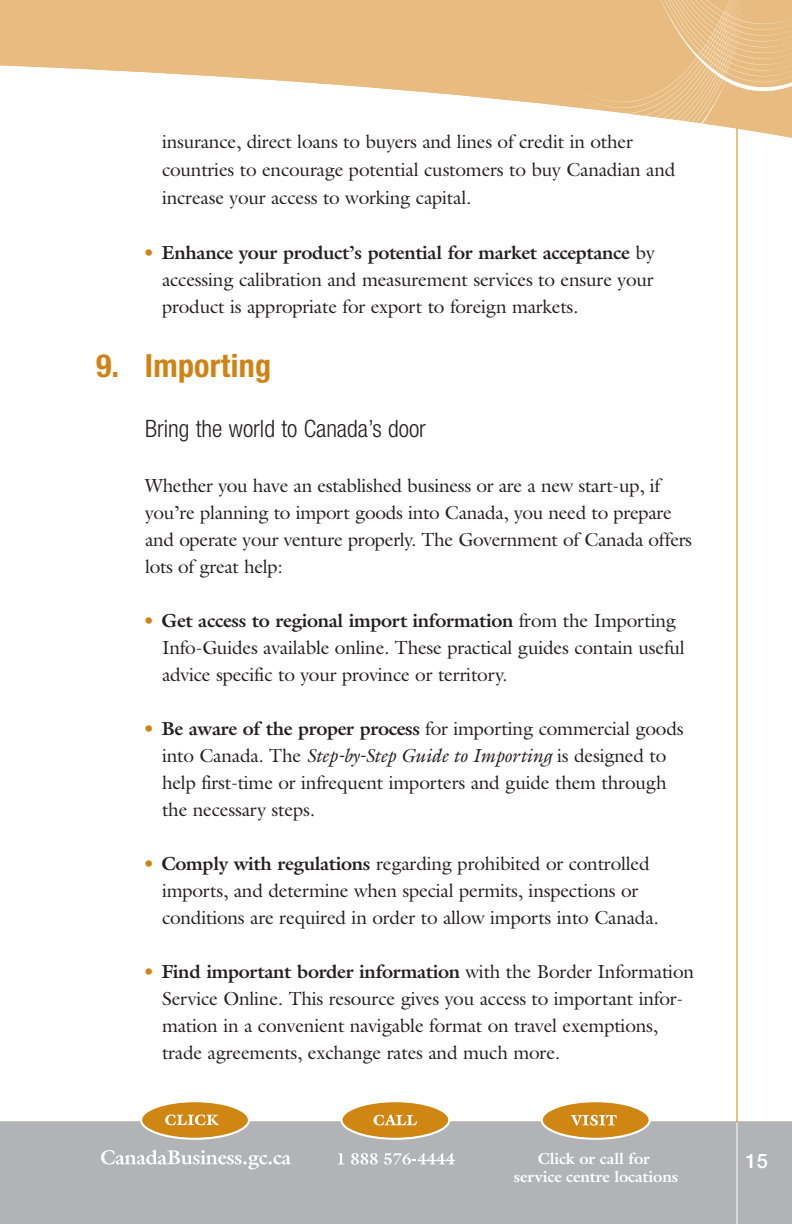
<style>
.page{position:relative;width:792px;height:1224px;background:#fff}
.page>*{position:absolute;margin:0;border:0;box-sizing:border-box;transform-origin:0 0}
.t1{font:700 condensed 32px "Helvetica Neue";letter-spacing:.01em;color:#d08315}
.t2{font:300 condensed 24px "Helvetica Neue";color:#231f20}
.t3{font:500 20px "Helvetica Neue";color:#fff}
.t4{font:19px/27px "Galliard Std";letter-spacing:-.01em;color:#231f20}
.t5{font:700 16px/18px "Galliard Std";letter-spacing:-.01em;color:#fff;text-align:center}
.s1{color:#d08315}
.s2{font-weight:700}
.s3{font-style:italic}
</style>
<div class="page">
<div style="left:0;top:1122px;width:792px;height:102px;background:#b2b3b7"></div>
<svg style="left:140px;top:1102px;width:110px;height:38px"></svg>
<svg style="left:340px;top:1102px;width:110px;height:38px"></svg>
<svg style="left:541px;top:1102px;width:110px;height:38px"></svg>
<svg style="left:101px;top:1150px;width:190px;height:19px"></svg>
<svg style="left:338px;top:1153px;width:6px;height:11px"></svg>
<svg style="left:351px;top:1153px;width:27px;height:12px"></svg>
<svg style="left:384px;top:1153px;width:71px;height:12px"></svg>
<hr style="left:736px;top:1122px;width:1px;height:102px;background:#fff">
<hr style="left:736px;top:96px;width:1px;height:1027px;background:#d08315">
<svg style="left:0;top:0;width:579px;height:108px;fill:#e8bc80"></svg>
<svg style="left:579px;top:0;width:213px;height:176px"></svg>
<p class="t4" style="left:162px;top:129px;width:515px;line-height:28px">insurance, direct loans to buyers and lines of credit in other countries to encourage potential customers to buy Canadian and increase your access to working capital.</p>
<p class="t4" style="left:162px;top:241px;width:494px;text-align:justify;text-indent:-19px"><span class="s1">•</span> <span class="s2">Enhance your product’s potential for market acceptance</span> by accessing calibration and measurement services to ensure your product is appropriate for export to foreign markets.</p>
<h1 class="t1" style="left:96px;top:354px;width:177px">9. Importing</h1>
<p class="t2" style="left:145px;top:420px;width:282px">Bring the world to Canada’s door</p>
<p class="t4" style="left:145px;top:474px;width:548px">Whether you have an established business or are a new start-up, if you’re planning to import goods into Canada, you need to prepare and operate your venture properly. The Government of Canada offers lots of great help:</p>
<p class="t4" style="left:162px;top:609px;width:524px;text-indent:-19px"><span class="s1">•</span> <span class="s2">Get access to regional import information</span> from the Importing<br>Info-Guides available online. These practical guides contain useful advice specific to your province or territory.</p>
<p class="t4" style="left:162px;top:717px;width:523px;text-indent:-19px"><span class="s1">•</span> <span class="s2">Be aware of the proper process</span> for importing commercial goods into Canada. The <span class="s3">Step-by-Step Guide to Importing</span> is designed to help first-time or infrequent importers and guide them through the necessary steps.</p>
<p class="t4" style="left:162px;top:852px;width:498px;text-indent:-19px"><span class="s1">•</span> <span class="s2">Comply with regulations</span> regarding prohibited or controlled imports, and determine when special permits, inspections or conditions are required in order to allow imports into Canada.</p>
<p class="t4" style="left:162px;top:960px;width:534px;text-indent:-19px"><span class="s1">•</span> <span class="s2">Find important border information</span> with the Border Information Service Online. This resource gives you access to important infor&shy;mation in a convenient navigable format on travel exemptions, trade agreements, exchange rates and much more.</p>
<p class="t5" style="left:514px;top:1151px;width:166px">Click or call for<br>service centre locations</p>
<p class="t3" style="left:746px;top:1154px;width:24px">15</p>
</div>
